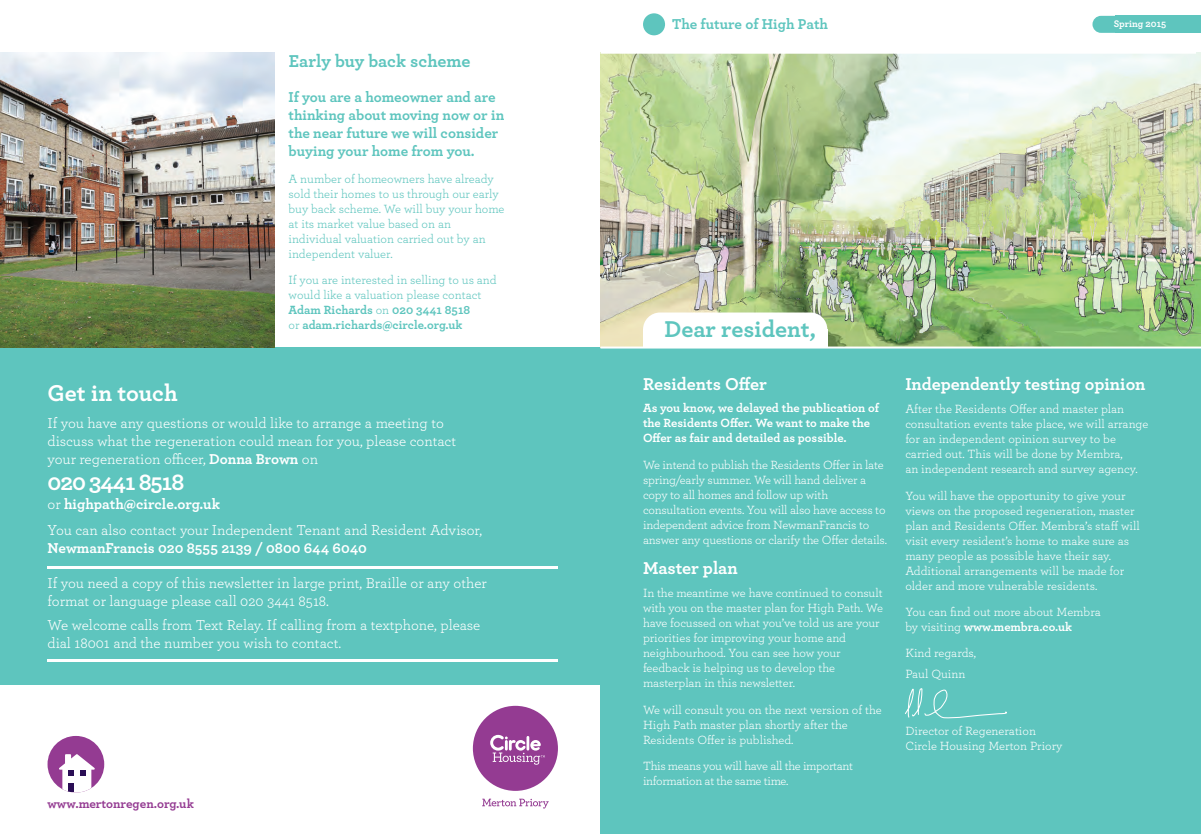
<style>
.page{position:relative;width:1201px;height:834px;background:#fff}
.page>*{position:absolute;margin:0;border:0;box-sizing:border-box;transform-origin:0 0}
.t1{font:700 24px "Archer";color:#5ec5be}
.t2{font:700 24px "Archer";letter-spacing:-.045em;color:#fff}
.t3{font:700 24px "Archer";color:#fff}
.t4{font:700 18px "Archer";color:#fff}
.t5{font:700 18px "Archer";color:#5ec5be}
.t6{font:15px/18px "Archer";color:#fff}
.t7{font:700 15px/18px "Archer";color:#5ec5be}
.t8{font:700 15px "Archer";color:#fff}
.t9{font:700 13px "Archer";color:#943b92}
.t10{font:12.5px/15px "Archer";letter-spacing:-.01em;color:#fff}
.t11{font:12.5px/15px "Archer";color:#5ec5be}
.t12{font:700 12.5px/15px "Archer";color:#fff}
.t13{font:700 10px "Archer";color:#fff}
.s1{font-weight:700}
</style>
<div class="page">
<div style="left:600px;top:347px;width:601px;height:487px;background:#5ec5be"></div>
<div style="left:0;top:347px;width:600px;height:338px;background:#5ec5be"></div>
<hr style="left:48px;top:566px;width:510px;height:3px;background:#fff">
<hr style="left:48px;top:659px;width:510px;height:3px;background:#fff">
<img style="left:600px;top:53px;width:601px;height:293px">
<div style="left:643px;top:13px;width:22px;height:22px;background:#5ec5be;border-radius:50%"></div>
<div style="left:1114px;top:16px;width:87px;height:17px;background:#5ec5be"></div>
<div style="left:1092px;top:16px;width:46px;height:17px;background:#5ec5be;border-radius:9px"></div>
<div style="left:643px;top:312px;width:184px;height:34px;background:#fff;border-radius:17px"></div>
<div style="left:643px;top:329px;width:184px;height:17px;background:#fff"></div>
<hr style="left:600px;top:52px;width:596px;height:2px;background:#fff">
<img style="left:0;top:53px;width:274px;height:294px">
<svg style="left:48px;top:736px;width:56px;height:57px"></svg>
<svg style="left:905px;top:688px;width:102px;height:30px"></svg>
<hr style="left:600px;top:346px;width:601px;height:2px;background:#fff">
<div style="left:473px;top:706px;width:85px;height:85px;background:#943b92;border-radius:50%"></div>
<svg style="left:482px;top:799px;width:66px;height:9px"></svg>
<svg style="left:490px;top:735px;width:55px;height:30px"></svg>
<h2 class="t5" style="left:289px;top:55px;width:183px">Early buy back scheme</h2>
<p class="t7" style="left:288px;top:89px;width:217px">If you are a homeowner and are thinking about moving now or in the near future we will consider buying your home from you.</p>
<p class="t11" style="left:288px;top:172px;width:217px">A number of homeowners have already sold their homes to us through our early buy back scheme. We will buy your home at its market value based on an individual valuation carried out by an independent valuer.</p>
<p class="t11" style="left:288px;top:274px;width:209px">If you are interested in selling to us and would like a valuation please contact <span class="s1">Adam Richards</span> on <span class="s1">020 3441 8518<br></span>or <span class="s1">adam.richards@circle.org.uk</span></p>
<h1 class="t3" style="left:48px;top:385px;width:132px">Get in touch</h1>
<p class="t6" style="left:48px;top:415px;width:410px">If you have any questions or would like to arrange a meeting to discuss what the regeneration could mean for you, please contact your regeneration officer, <span class="s1">Donna Brown</span> on</p>
<h1 class="t2" style="left:48px;top:474px;width:138px">020 3441 8518</h1>
<p class="t6" style="left:48px;top:492px;width:436px;line-height:26.5px">or <span class="s1">highpath@circle.org.uk<br></span>You can also contact your Independent Tenant and Resident Advisor,</p>
<p class="t8" style="left:48px;top:543px;width:321px">NewmanFrancis 020 8555 2139 / 0800 644 6040</p>
<p class="t6" style="left:48px;top:576px;width:441px">If you need a copy of this newsletter in large print, Braille or any other format or language please call 020 3441 8518.</p>
<p class="t6" style="left:48px;top:618px;width:434px">We welcome calls from Text Relay. If calling from a textphone, please dial 18001 and the number you wish to contact.</p>
<p class="t9" style="left:48px;top:799px;width:148px">www.mertonregen.org.uk</p>
<p class="t7" style="left:672px;top:16px;width:157px">The future of High Path</p>
<p class="t13" style="left:1113px;top:21px;width:54px">Spring 2015</p>
<h1 class="t1" style="left:664px;top:321px;width:153px">Dear resident,</h1>
<h2 class="t4" style="left:643px;top:378px;width:125px">Residents Offer</h2>
<p class="t12" style="left:643px;top:402px;width:237px">As you know, we delayed the publication of the Residents Offer. We want to make the<br>Offer as fair and detailed as possible.</p>
<p class="t10" style="left:643px;top:458px;width:245px">We intend to publish the Residents Offer in late spring/early summer. We will hand deliver a copy to all homes and follow up with consultation events. You will also have access to independent advice from NewmanFrancis to answer any questions or clarify the Offer details.</p>
<h2 class="t4" style="left:643px;top:563px;width:96px">Master plan</h2>
<p class="t10" style="left:643px;top:587px;width:241px">In the meantime we have continued to consult with you on the master plan for High Path. We have focussed on what you’ve told us are your priorities for improving your home and neighbourhood. You can see how your feedback is helping us to develop the masterplan in this newsletter.</p>
<p class="t10" style="left:643px;top:703px;width:240px">We will consult you on the next version of the<br>High Path master plan shortly after the<br>Residents Offer is published.</p>
<p class="t10" style="left:643px;top:760px;width:212px">This means you will have all the important information at the same time.</p>
<h2 class="t4" style="left:905px;top:378px;width:242px">Independently testing opinion</h2>
<p class="t10" style="left:905px;top:403px;width:245px">After the Residents Offer and master plan consultation events take place, we will arrange for an independent opinion survey to be carried out. This will be done by Membra,<br>an independent research and survey agency.</p>
<p class="t10" style="left:905px;top:489px;width:236px">You will have the opportunity to give your views on the proposed regeneration, master plan and Residents Offer. Membra’s staff will visit every resident’s home to make sure as many people as possible have their say.<br>Additional arrangements will be made for older and more vulnerable residents.</p>
<p class="t10" style="left:905px;top:605px;width:197px">You can find out more about Membra by visiting <span class="s1">www.membra.co.uk</span></p>
<p class="t10" style="left:905px;top:644px;width:72px;line-height:20.7px">Kind regards,<br>Paul Quinn</p>
<p class="t10" style="left:905px;top:725px;width:159px">Director of Regeneration<br>Circle Housing Merton Priory</p>
</div>
